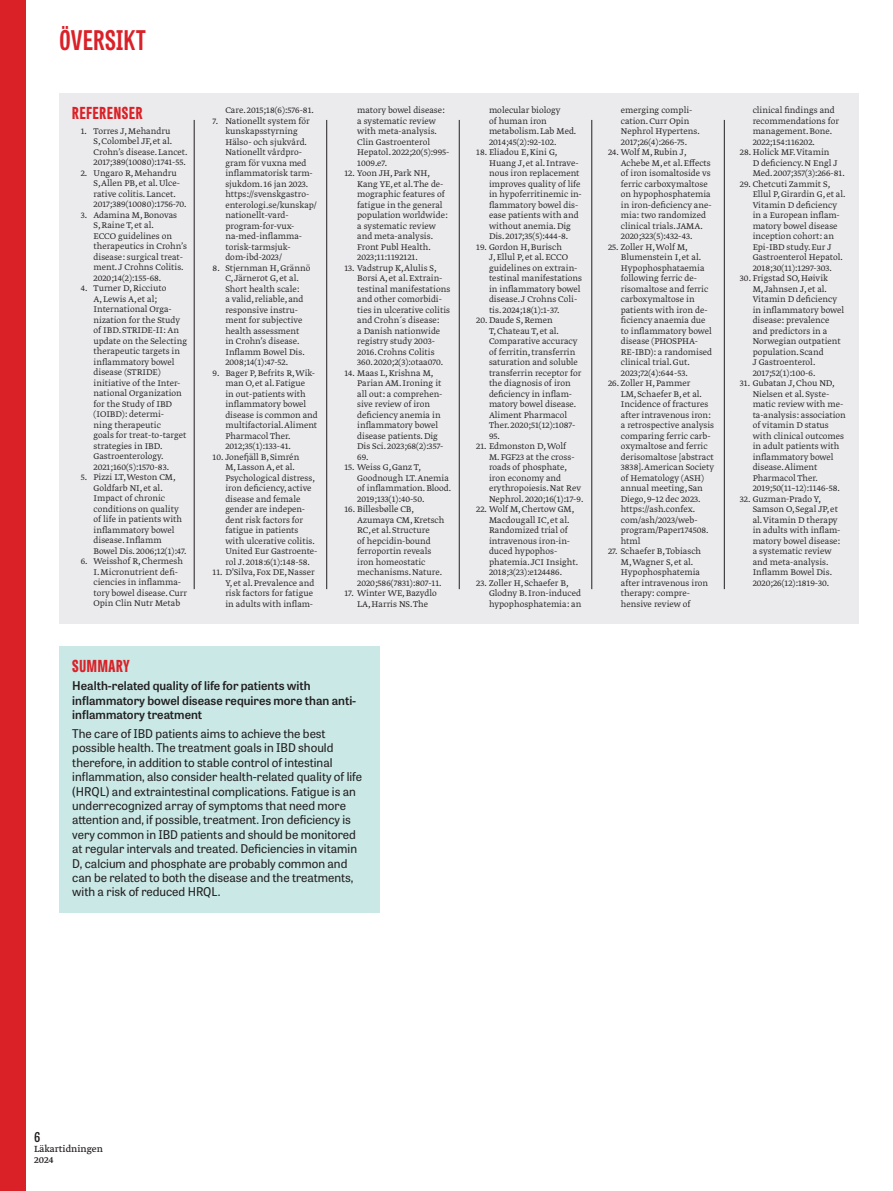
<style>
.page{position:relative;width:893px;height:1191px;background:#fff}
.page>*{position:absolute;margin:0;border:0;box-sizing:border-box;transform-origin:0 0}
.t1{font:700 27px "Tablet Gothic Compressed";letter-spacing:.02em;color:#da2128}
.Rubrik_fakta_röd_referens{font:800 16.5px "Tablet Gothic Compressed";letter-spacing:.045em;color:#da2128}
.Rubrik_fakta_röd{font:800 16.5px "Tablet Gothic Compressed";letter-spacing:.045em;color:#da2128}
.t2{font:600 13.5px "Tablet Gothic Condensed";color:#231f20}
.Summary{font:12px/14.4px "Tablet Gothic";color:#231f20}
.Summary-2{font:600 12px/14.4px "Tablet Gothic";color:#231f20}
.t3{font:10.5px/10.5px "Greta Text Pro";color:#231f20}
.t4{font:9.75px/10.5px "Greta Text Pro Light Min";color:#231f20}
</style>
<div class="page">
<div style="left:0;top:0;width:26px;height:1191px;background:#da2128"></div>
<div style="left:60px;top:94px;width:799px;height:530px;background:#ebebed"></div>
<hr style="left:194px;top:120px;width:1px;height:469px;background:#231f20">
<hr style="left:459px;top:120px;width:1px;height:469px;background:#231f20">
<hr style="left:326px;top:120px;width:1px;height:469px;background:#231f20">
<hr style="left:591px;top:120px;width:1px;height:469px;background:#231f20">
<hr style="left:724px;top:120px;width:1px;height:469px;background:#231f20">
<div style="left:60px;top:646px;width:320px;height:267px;background:#c9e8e6"></div>
<h1 class="t1" style="left:60px;top:22px;width:88px">ÖVERSIKT</h1>
<p class="Rubrik_fakta_röd_referens" style="left:72px;top:101px;width:72px">REFERENSER</p>
<p class="t4" style="left:94px;top:126px;width:96px;text-indent:-13px">1. Torres J, Mehandru<br>S, Colombel JF, et al.<br>Crohn’s disease. Lancet.<br>2017;389(10080):1741-55.</p>
<p class="t4" style="left:94px;top:168px;width:95px;text-indent:-13px">2. Ungaro R, Mehandru<br>S, Allen PB, et al. Ulce&shy;rative colitis. Lancet.<br>2017;389(10080):1756-70.</p>
<p class="t4" style="left:94px;top:210px;width:95px;text-indent:-13px">3. Adamina M, Bonovas<br>S, Raine T, et al.<br>ECCO guidelines on therapeutics in Crohn’s disease: surgical treat&shy;ment. J Crohns Colitis.<br>2020;14(2):155-68.</p>
<p class="t4" style="left:94px;top:283px;width:95px;text-indent:-13px">4. Turner D, Ricciuto<br>A, Lewis A, et al;<br>International Orga&shy;nization for the Study of IBD. STRIDE-II: An update on the Selecting therapeutic targets in inflammatory bowel disease (STRIDE) initiative of the Inter&shy;national Organization for the Study of IBD (IOIBD): determi-<br>ning therapeutic<br>goals for treat-to-target strategies in IBD.<br>Gastroenterology.<br>2021;160(5):1570-83.</p>
<p class="t4" style="left:94px;top:472px;width:95px;text-indent:-13px">5. Pizzi LT, Weston CM,<br>Goldfarb NI, et al.<br>Impact of chronic conditions on quality of life in patients with inflammatory bowel disease. Inflamm<br>Bowel Dis. 2006;12(1):47.</p>
<p class="t4" style="left:94px;top:556px;width:95px;text-indent:-13px">6. Weisshof R, Chermesh<br>I. Micronutrient defi&shy;ciencies in inflamma&shy;tory bowel disease. Curr<br>Opin Clin Nutr Metab</p>
<p class="t4" style="left:225px;top:105px;width:90px">Care. 2015;18(6):576-81.</p>
<p class="t4" style="left:225px;top:116px;width:93px;text-indent:-13px">7. Nationellt system för kunskapsstyrning<br>Hälso- och sjukvård.<br>Nationellt vårdpro&shy;gram för vuxna med inflammatorisk tarm&shy;sjukdom. 16 jan 2023. https://svenskgastro&shy;enterologi.se/kunskap/ nationellt-vard&shy;program-for-vux&shy;na-med-inflamma&shy;torisk-tarmsjuk&shy;dom-ibd-2023/</p>
<p class="t4" style="left:225px;top:263px;width:86px;text-indent:-13px">8. Stjernman H, Grännö<br>C, Järnerot G, et al.<br>Short health scale:<br>a valid, reliable, and responsive instru&shy;ment for subjective health assessment<br>in Crohn’s disease.<br>Inflamm Bowel Dis.<br>2008;14(1):47-52.</p>
<p class="t4" style="left:225px;top:368px;width:94px;text-indent:-13px">9. Bager P, Befrits R, Wik&shy;man O, et al. Fatigue<br>in out-patients with inflammatory bowel disease is common and multifactorial. Aliment<br>Pharmacol Ther.<br>2012;35(1):133-41.</p>
<p class="t4" style="left:225px;top:452px;width:94px;text-indent:-13px">10. Jonefjäll B, Simrén<br>M, Lasson A, et al.<br>Psychological distress, iron deficiency, active disease and female gender are indepen&shy;dent risk factors for fatigue in patients with ulcerative colitis.<br>United Eur Gastroente&shy;rol J. 2018:6(1):148-58.</p>
<p class="t4" style="left:225px;top:567px;width:91px;text-indent:-13px">11. D’Silva, Fox DE, Nasser<br>Y, et al. Prevalence and risk factors for fatigue in adults with inflam-</p>
<p class="t4" style="left:357px;top:105px;width:94px">matory bowel disease: a systematic review with meta-analysis.<br>Clin Gastroenterol<br>Hepatol. 2022;20(5):995-<br>1009.e7.</p>
<p class="t4" style="left:357px;top:168px;width:92px;text-indent:-13px">12. Yoon JH, Park NH,<br>Kang YE, et al. The de&shy;mographic features of fatigue in the general population worldwide: a systematic review and meta-analysis.<br>Front Publ Health.<br>2023;11:1192121.</p>
<p class="t4" style="left:357px;top:263px;width:95px;text-indent:-13px">13. Vadstrup K, Alulis S,<br>Borsi A, et al. Extrain&shy;testinal manifestations and other comorbidi&shy;ties in ulcerative colitis and Crohn´s disease:<br>a Danish nationwide registry study 2003-<br>2016. Crohns Colitis<br>360. 2020;2(3):otaa070.</p>
<p class="t4" style="left:357px;top:368px;width:88px;text-indent:-13px">14. Maas L, Krishna M,<br>Parian AM. Ironing it all out: a comprehen&shy;sive review of iron deficiency anemia in inflammatory bowel disease patients. Dig<br>Dis Sci. 2023;68(2):357-<br>69.</p>
<p class="t4" style="left:357px;top:462px;width:96px;text-indent:-13px">15. Weiss G, Ganz T,<br>Goodnough LT. Anemia of inflammation. Blood.<br>2019;133(1):40-50.</p>
<p class="t4" style="left:357px;top:504px;width:89px;text-indent:-13px">16. Billesbølle CB,<br>Azumaya CM, Kretsch<br>RC, et al. Structure<br>of hepcidin-bound ferroportin reveals iron homeostatic mechanisms. Nature.<br>2020;586(7831):807-11.</p>
<p class="t4" style="left:344px;top:588px;width:94px;text-align:center">17. Winter WE, Bazydlo<br>LA, Harris NS. The</p>
<p class="Rubrik_fakta_röd" style="left:72px;top:654px;width:59px">SUMMARY</p>
<p class="Summary-2" style="left:72px;top:678px;width:285px">Health-related quality of life for patients with inflammatory bowel disease requires more than anti&shy;inflammatory treatment</p>
<p class="Summary" style="left:72px;top:726px;width:291px">The care of IBD patients aims to achieve the best possible health. The treatment goals in IBD should therefore, in addition to stable control of intestinal inflammation, also consider health-related quality of life (HRQL) and extraintestinal complications. Fatigue is an underrecognized array of symptoms that need more attention and, if possible, treatment. Iron deficiency is very common in IBD patients and should be monitored at regular intervals and treated. Deficiencies in vitamin D, calcium and phosphate are probably common and can be related to both the disease and the treatments, with a risk of reduced HRQL.</p>
<p class="t4" style="left:489px;top:105px;width:89px">molecular biology<br>of human iron metabolism. Lab Med.<br>2014;45(2):92-102.</p>
<p class="t4" style="left:489px;top:147px;width:94px;text-indent:-13px">18. Eliadou E, Kini G,<br>Huang J, et al. Intrave&shy;nous iron replacement improves quality of life in hypoferritinemic in&shy;flammatory bowel dis&shy;ease patients with and without anemia. Dig<br>Dis. 2017;35(5):444-8.</p>
<p class="t4" style="left:489px;top:242px;width:95px;text-indent:-13px">19. Gordon H, Burisch<br>J, Ellul P, et al. ECCO guidelines on extrain&shy;testinal manifestations in inflammatory bowel disease. J Crohns Coli&shy;tis. 2024;18(1):1-37.</p>
<p class="t4" style="left:489px;top:315px;width:94px;text-indent:-13px">20.Daude S, Remen<br>T, Chateau T, et al.<br>Comparative accuracy of ferritin, transferrin saturation and soluble transferrin receptor for the diagnosis of iron deficiency in inflam&shy;matory bowel disease.<br>Aliment Pharmacol<br>Ther. 2020;51(12):1087-<br>95.</p>
<p class="t4" style="left:489px;top:441px;width:96px;text-indent:-13px">21. Edmonston D, Wolf<br>M. FGF23 at the cross&shy;roads of phosphate, iron economy and erythropoiesis. Nat Rev<br>Nephrol. 2020;16(1):17-9.</p>
<p class="t4" style="left:489px;top:504px;width:91px;text-indent:-13px">22. Wolf M, Chertow GM,<br>Macdougall IC, et al.<br>Randomized trial of intravenous iron-in&shy;duced hypophos&shy;phatemia. JCI Insight.<br>2018;3(23):e124486.</p>
<p class="t4" style="left:489px;top:578px;width:94px;text-indent:-13px">23. Zoller H, Schaefer B,<br>Glodny B. Iron-induced hypophosphatemia: an</p>
<p class="t4" style="left:621px;top:105px;width:81px">emerging compli&shy;cation. Curr Opin<br>Nephrol Hypertens.<br>2017;26(4):266-75.</p>
<p class="t4" style="left:621px;top:147px;width:92px;text-indent:-13px">24. Wolf M, Rubin J,<br>Achebe M, et al. Effects of iron isomaltoside vs ferric carboxymaltose on hypophosphatemia in iron-deficiency ane&shy;mia: two randomized clinical trials. JAMA.<br>2020;323(5):432-43.</p>
<p class="t4" style="left:621px;top:242px;width:93px;text-indent:-13px">25. Zoller H, Wolf M,<br>Blumenstein I, et al.<br>Hypophosphataemia following ferric de&shy;risomaltose and ferric carboxymaltose in patients with iron de&shy;ficiency anaemia due to inflammatory bowel disease (PHOSPHA-<br>RE-IBD): a randomised clinical trial. Gut.<br>2023;72(4):644-53.</p>
<p class="t4" style="left:621px;top:378px;width:95px;text-indent:-13px">26. Zoller H, Pammer<br>LM, Schaefer B, et al.<br>Incidence of fractures after intravenous iron: a retrospective analysis comparing ferric carb&shy;oxymaltose and ferric derisomaltose [abstract<br>3838]. American Society of Hematology (ASH) annual meeting, San<br>Diego, 9–12 dec 2023. https://ash.confex. com/ash/2023/web&shy;program/Paper174508. html</p>
<p class="t4" style="left:621px;top:546px;width:89px;text-indent:-13px">27. Schaefer B, Tobiasch<br>M, Wagner S, et al.<br>Hypophosphatemia after intravenous iron therapy: compre&shy;hensive review of</p>
<p class="t4" style="left:753px;top:105px;width:88px">clinical findings and recommendations for management. Bone.<br>2022;154:116202.</p>
<p class="t4" style="left:753px;top:147px;width:94px;text-indent:-13px">28.Holick MF. Vitamin<br>D deficiency. N Engl J<br>Med. 2007;357(3):266-81.</p>
<p class="t4" style="left:753px;top:179px;width:94px;text-indent:-13px">29. Chetcuti Zammit S,<br>Ellul P, Girardin G, et al.<br>Vitamin D deficiency in a European inflam&shy;matory bowel disease inception cohort: an<br>Epi-IBD study. Eur J<br>Gastroenterol Hepatol.<br>2018;30(11):1297-303.</p>
<p class="t4" style="left:753px;top:273px;width:93px;text-indent:-13px">30. Frigstad SO, Høivik<br>M, Jahnsen J, et al.<br>Vitamin D deficiency in inflammatory bowel disease: prevalence and predictors in a<br>Norwegian outpatient population. Scand<br>J Gastroenterol.<br>2017;52(1):100-6.</p>
<p class="t4" style="left:753px;top:378px;width:95px;text-indent:-13px">31. Gubatan J, Chou ND,<br>Nielsen et al. Syste&shy;matic review with me&shy;ta-analysis: association of vitamin D status with clinical outcomes in adult patients with inflammatory bowel disease. Aliment<br>Pharmacol Ther.<br>2019;50(11–12):1146-58.</p>
<p class="t4" style="left:753px;top:494px;width:89px;text-indent:-13px">32. Guzman-Prado Y,<br>Samson O, Segal JP, et al. Vitamin D therapy in adults with inflam&shy;matory bowel disease: a systematic review and meta-analysis.<br>Inflamm Bowel Dis.<br>2020;26(12):1819-30.</p>
<p class="t2" style="left:34px;top:1127px;width:8px">6</p>
<p class="t3" style="left:34px;top:1144px;width:70px">Läkartidningen<br>2024</p>
</div>
